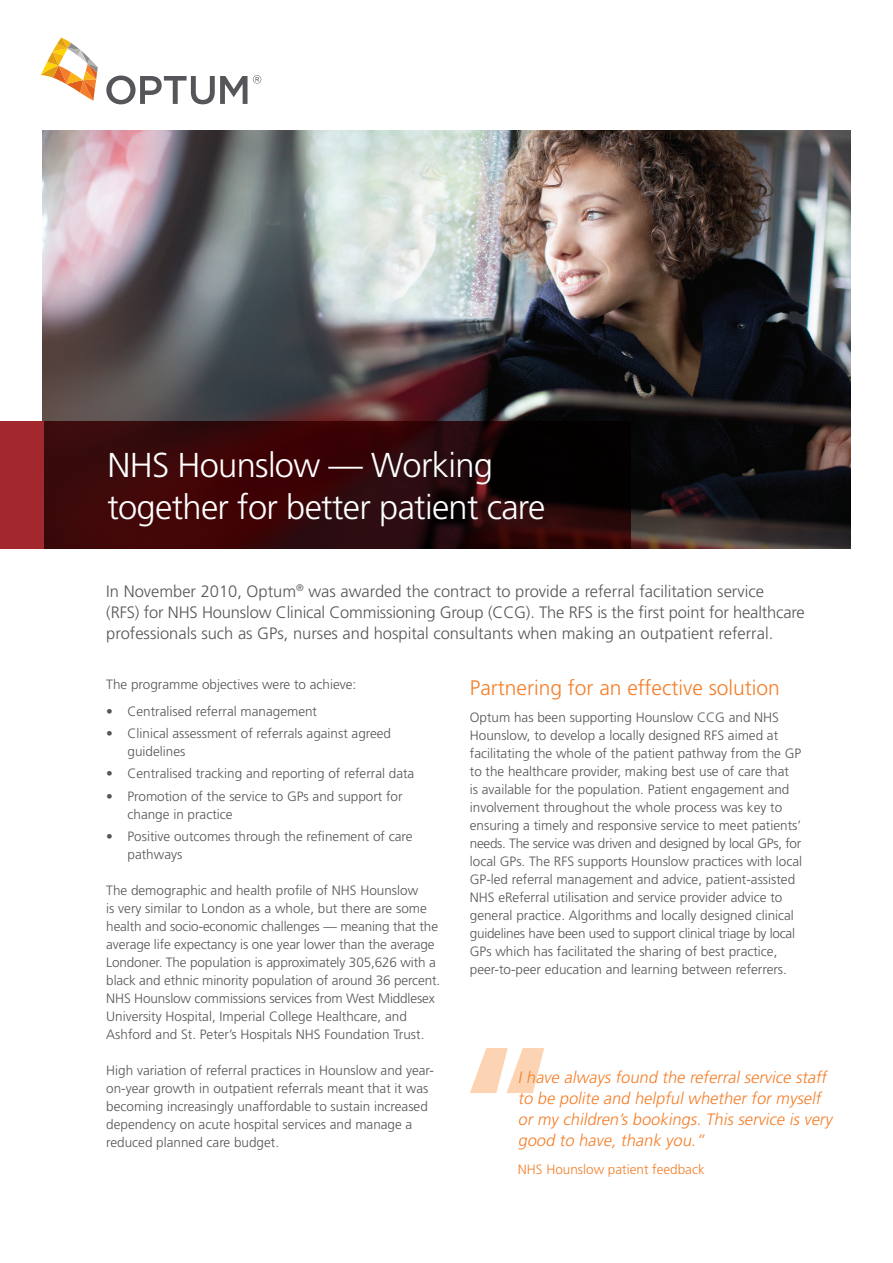
<style>
.page{position:relative;width:893px;height:1263px;background:#fff}
.page>*{position:absolute;margin:0;border:0;box-sizing:border-box;transform-origin:0 0}
.t1{font:300 34.5px "Frutiger LT Std";letter-spacing:-.02em;color:#fff}
.t2{font:300 21px "Frutiger LT Std";color:#f47f2a}
.t3{font:300 16.5px/21px "Frutiger LT Std";color:#555659}
.t4{font:italic 300 16.5px/21px "Frutiger LT Std";color:#f47f2a}
.t5{font:300 13.5px/18px "Frutiger LT Std";color:#555659}
.t6{font:300 13.5px "Frutiger LT Std";color:#f47f2a}
</style>
<div class="page">
<img style="left:43px;top:130px;width:807px;height:419px">
<svg style="left:44px;top:421px;width:586px;height:128px"></svg>
<svg style="left:470px;top:1048px;width:74px;height:45px"></svg>
<div style="left:0;top:421px;width:44px;height:128px;background:#a2282d"></div>
<svg style="left:41px;top:38px;width:57px;height:63px"></svg>
<svg style="left:106px;top:75px;width:155px;height:29px"></svg>
<p class="t1" style="left:107px;top:445px;width:387px">NHS Hounslow — Working</p>
<p class="t1" style="left:107px;top:487px;width:439px">together for better patient care</p>
<p class="t3" style="left:106px;top:581px;width:659px">In November 2010, Optum<sup>®</sup> was awarded the contract to provide a referral facilitation service</p>
<p class="t3" style="left:106px;top:602px;width:700px">(RFS) for NHS Hounslow Clinical Commissioning Group (CCG). The RFS is the first point for healthcare professionals such as GPs, nurses and hospital consultants when making an outpatient referral.</p>
<p class="t5" style="left:106px;top:676px;width:252px">The programme objectives were to achieve:</p>
<p class="t5" style="left:106px;top:702px;width:212px">• Centralised referral management</p>
<p class="t5" style="left:128px;top:725px;width:265px;text-indent:-21px">• Clinical assessment of referrals against agreed guidelines</p>
<p class="t5" style="left:106px;top:765px;width:310px">• Centralised tracking and reporting of referral data</p>
<p class="t5" style="left:128px;top:787px;width:277px;text-indent:-21px">• Promotion of the service to GPs and support for change in practice</p>
<p class="t5" style="left:128px;top:827px;width:287px;text-indent:-21px">• Positive outcomes through the refinement of care pathways</p>
<p class="t5" style="left:106px;top:881px;width:335px">The demographic and health profile of NHS Hounslow<br>is very similar to London as a whole, but there are some health and socio-economic challenges — meaning that the average life expectancy is one year lower than the average Londoner. The population is approximately 305,626 with a black and ethnic minority population of around 36 percent.<br>NHS Hounslow commissions services from West Middlesex University Hospital, Imperial College Healthcare, and Ashford and St. Peter’s Hospitals NHS Foundation Trust.</p>
<p class="t5" style="left:106px;top:1061px;width:329px">High variation of referral practices in Hounslow and year&shy;on-year growth in outpatient referrals meant that it was becoming increasingly unaffordable to sustain increased dependency on acute hospital services and manage a reduced planned care budget.</p>
<p class="t2" style="left:470px;top:676px;width:311px">Partnering for an effective solution</p>
<p class="t5" style="left:470px;top:708px;width:334px">Optum has been supporting Hounslow CCG and NHS Hounslow, to develop a locally designed RFS aimed at facilitating the whole of the patient pathway from the GP to the healthcare provider, making best use of care that<br>is available for the population. Patient engagement and involvement throughout the whole process was key to ensuring a timely and responsive service to meet patients’ needs. The service was driven and designed by local GPs, for local GPs. The RFS supports Hounslow practices with local GP-led referral management and advice, patient-assisted NHS eReferral utilisation and service provider advice to general practice. Algorithms and locally designed clinical guidelines have been used to support clinical triage by local GPs which has facilitated the sharing of best practice, peer-to-peer education and learning between referrers.</p>
<p class="t4" style="left:518px;top:1067px;width:313px">I have always found the referral service staff</p>
<p class="t4" style="left:518px;top:1088px;width:319px">to be polite and helpful whether for myself or my children’s bookings. This service is very good to have, thank you.”</p>
<p class="t6" style="left:518px;top:1162px;width:188px">NHS Hounslow patient feedback</p>
</div>
